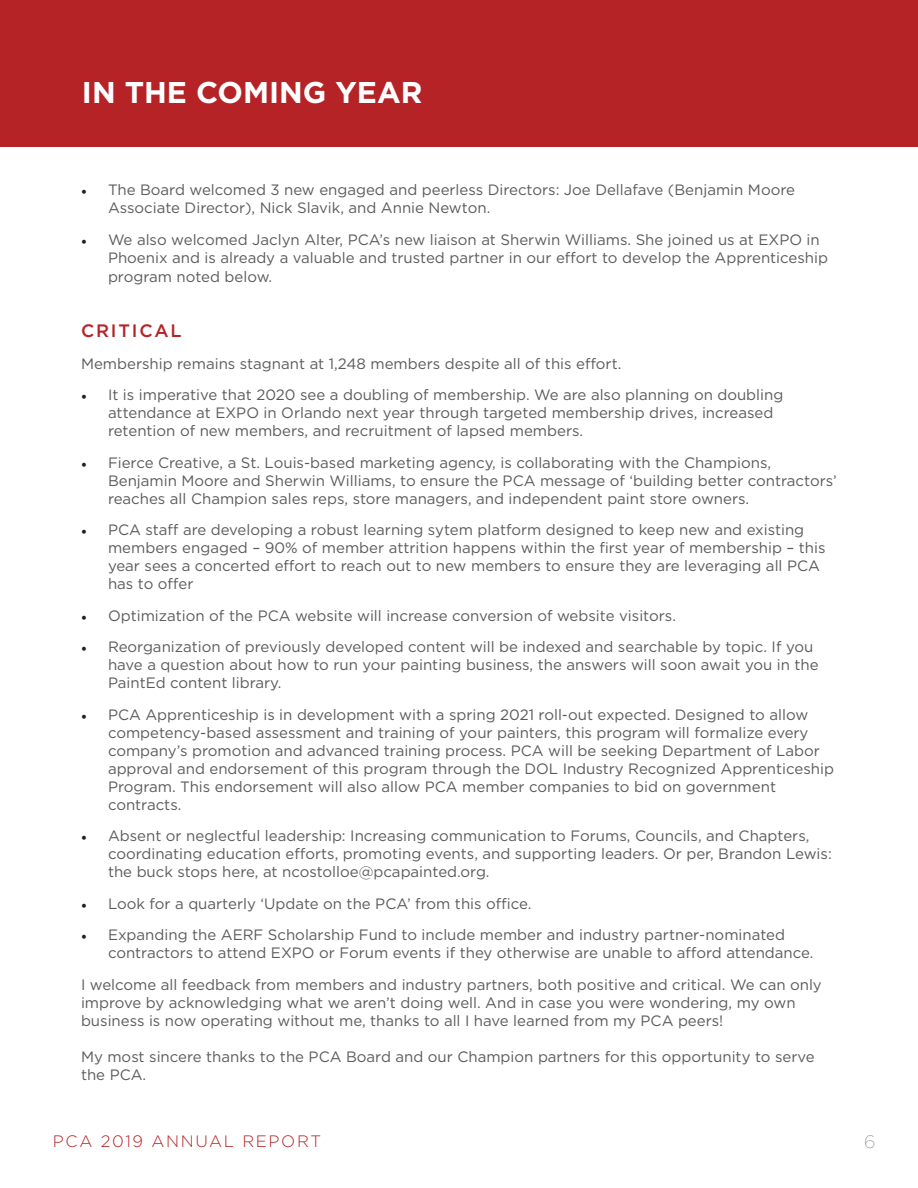
<style>
.page{position:relative;width:918px;height:1188px;background:#fff}
.page>*{position:absolute;margin:0;border:0;box-sizing:border-box;transform-origin:0 0}
.t1{font:700 30px "Gotham";color:#fff}
.t2{font:500 18px "Gotham";letter-spacing:.1em;color:#b62327}
.t3{font:100 18px "Gotham";color:#5a5b5a}
.t4{font:300 16.5px "Gotham";letter-spacing:.1em;color:#b52426}
.t5{font:15px/18px "Gotham";color:#5a5b5a}
.s1{font-family:"Minion Pro";color:#231f20}
</style>
<div class="page">
<div style="left:0;top:0;width:918px;height:146px;background:#b62327"></div>
<p class="t1" style="left:82px;top:72px;width:342px">IN THE COMING YEAR</p>
<p class="t5" style="left:108px;top:180px;width:689px;text-indent:-27px"><span class="s1">•</span> The Board welcomed 3 new engaged and peerless Directors: Joe Dellafave (Benjamin Moore<br>Associate Director), Nick Slavik, and Annie Newton.</p>
<p class="t5" style="left:108px;top:230px;width:722px;text-indent:-27px"><span class="s1">•</span> We also welcomed Jaclyn Alter, PCA’s new liaison at Sherwin Williams. She joined us at EXPO in<br>Phoenix and is already a valuable and trusted partner in our effort to develop the Apprenticeship</p>
<p class="t5" style="left:108px;top:268px;width:166px">program noted below.</p>
<p class="t2" style="left:81px;top:319px;width:102px">CRITICAL</p>
<p class="t5" style="left:81px;top:354px;width:542px">Membership remains stagnant at 1,248 members despite all of this effort.</p>
<p class="t5" style="left:108px;top:386px;width:677px;text-indent:-27px"><span class="s1">•</span> It is imperative that 2020 see a doubling of membership. We are also planning on doubling attendance at EXPO in Orlando next year through targeted membership drives, increased retention of new members, and recruitment of lapsed members.</p>
<p class="t5" style="left:108px;top:453px;width:730px;text-indent:-27px"><span class="s1">•</span> Fierce Creative, a St. Louis-based marketing agency, is collaborating with the Champions,<br>Benjamin Moore and Sherwin Williams, to ensure the PCA message of ‘building better contractors’ reaches all Champion sales reps, store managers, and independent paint store owners.</p>
<p class="t5" style="left:108px;top:521px;width:719px;text-indent:-27px"><span class="s1">•</span> PCA staff are developing a robust learning sytem platform designed to keep new and existing members engaged – 90% of member attrition happens within the first year of membership – this year sees a concerted effort to reach out to new members to ensure they are leveraging all PCA has to offer</p>
<p class="t5" style="left:81px;top:606px;width:597px"><span class="s1">•</span> Optimization of the PCA website will increase conversion of website visitors.</p>
<p class="t5" style="left:108px;top:638px;width:712px;text-indent:-27px"><span class="s1">•</span> Reorganization of previously developed content will be indexed and searchable by topic. If you have a question about how to run your painting business, the answers will soon await you in the<br>PaintEd content library.</p>
<p class="t5" style="left:108px;top:705px;width:728px;text-indent:-27px"><span class="s1">•</span> PCA Apprenticeship is in development with a spring 2021 roll-out expected. Designed to allow competency-based assessment and training of your painters, this program will formalize every company’s promotion and advanced training process. PCA will be seeking Department of Labor approval and endorsement of this program through the DOL Industry Recognized Apprenticeship Program. This endorsement will also allow PCA member companies to bid on government contracts.</p>
<p class="t5" style="left:108px;top:827px;width:725px;text-indent:-27px"><span class="s1">•</span> Absent or neglectful leadership: Increasing communication to Forums, Councils, and Chapters, coordinating education efforts, promoting events, and supporting leaders. Or per, Brandon Lewis: the buck stops here, at ncostolloe@pcapainted.org.</p>
<p class="t5" style="left:81px;top:894px;width:452px"><span class="s1">•</span> Look for a quarterly ‘Update on the PCA’ from this office.</p>
<p class="t5" style="left:108px;top:926px;width:707px;text-indent:-27px"><span class="s1">•</span> Expanding the AERF Scholarship Fund to include member and industry partner-nominated contractors to attend EXPO or Forum events if they otherwise are unable to afford attendance.</p>
<p class="t5" style="left:81px;top:975px;width:742px">I welcome all feedback from members and industry partners, both positive and critical. We can only improve by acknowledging what we aren’t doing well. And in case you were wondering, my own business is now operating without me, thanks to all I have learned from my PCA peers!</p>
<p class="t5" style="left:81px;top:1047px;width:735px">My most sincere thanks to the PCA Board and our Champion partners for this opportunity to serve the PCA.</p>
<p class="t4" style="left:53px;top:1131px;width:270px">PCA 2019 ANNUAL REPORT</p>
<p class="t3" style="left:864px;top:1131px;width:13px">6</p>
</div>
